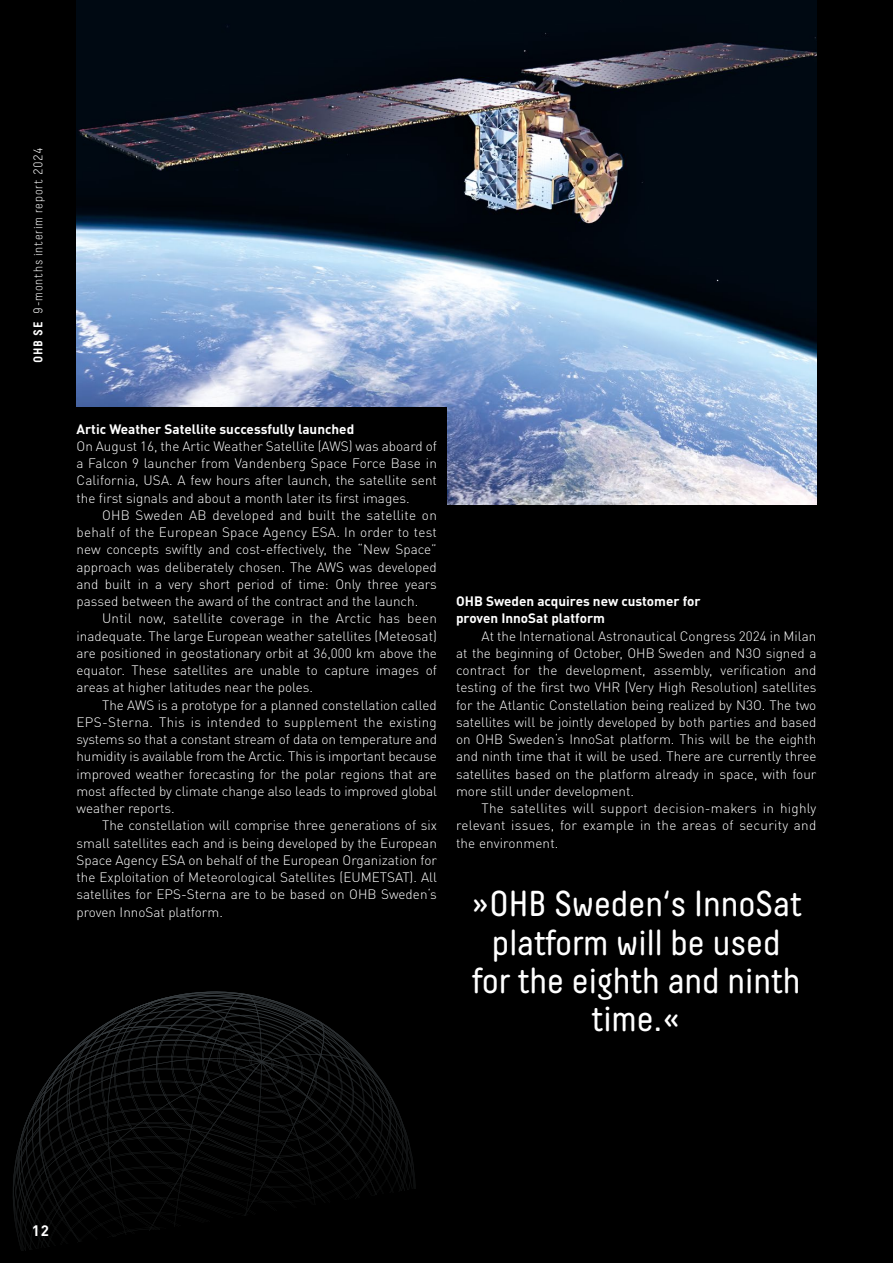
<style>
.page{position:relative;width:893px;height:1263px;background:#000}
.page>*{position:absolute;margin:0;border:0;box-sizing:border-box;transform-origin:0 0}
.t1{font:36px/38.2px "Decima Round";color:#fff;text-align:center}
.t2{font:700 15px "DINOT";color:#fff}
.t3{font:300 13.5px/17.2px "DINOT";color:#fff;text-align:justify}
.t4{font:700 13.5px/17.2px "DINOT";color:#fff}
.t5{font:300 12.75px "Decima Round";letter-spacing:.07em;color:#fff}
.s1{font-weight:700}
</style>
<div class="page">
<svg style="left:13px;top:991px;width:403px;height:260px"></svg>
<img style="left:77px;top:0;width:739px;height:504px">
<div style="left:67px;top:407px;width:379px;height:128px;background:#000"></div>
<p class="t5" style="left:31px;top:363px;width:217px;rotate:-90deg"><span class="s1">OHB SE</span> 9-months interim report 2024</p>
<p class="t4" style="left:77px;top:420px;width:279px">Artic Weather Satellite successfully launched</p>
<p class="t3" style="left:77px;top:437px;width:362px">On August 16, the Artic Weather Satellite (AWS) was aboard of a Falcon 9 launcher from Vandenberg Space Force Base in California, USA. A few hours after launch, the satellite sent the first signals and about a month later its first images.</p>
<p class="t3" style="left:77px;top:506px;width:362px;text-indent:26px">OHB Sweden AB developed and built the satellite on behalf of the European Space Agency ESA. In order to test new concepts swiftly and cost-effectively, the “New Space” approach was deliberately chosen. The AWS was developed and built in a very short period of time: Only three years passed between the award of the contract and the launch.</p>
<p class="t3" style="left:77px;top:610px;width:362px;text-indent:26px">Until now, satellite coverage in the Arctic has been inadequate. The large European weather satellites (Meteosat) are positioned in geostationary orbit at 36,000 km above the equator. These satellites are unable to capture images of areas at higher latitudes near the poles.</p>
<p class="t3" style="left:77px;top:696px;width:362px;text-indent:26px">The AWS is a prototype for a planned constellation called EPS-Sterna. This is intended to supplement the existing systems so that a constant stream of data on temperature and humidity is available from the Arctic. This is important because improved weather forecasting for the polar regions that are most affected by climate change also leads to improved global weather reports.</p>
<p class="t3" style="left:77px;top:817px;width:362px;text-indent:26px">The constellation will comprise three generations of six small satellites each and is being developed by the European Space Agency ESA on behalf of the European Organization for the Exploitation of Meteorological Satellites (EUMETSAT). All satellites for EPS-Sterna are to be based on OHB Sweden‘s proven InnoSat platform.</p>
<p class="t4" style="left:456px;top:592px;width:246px">OHB Sweden acquires new customer for proven InnoSat platform</p>
<p class="t3" style="left:456px;top:627px;width:362px;text-indent:26px">At the International Astronautical Congress 2024 in Milan at the beginning of October, OHB Sweden and N3O signed a contract for the development, assembly, verification and testing of the first two VHR (Very High Resolution) satellites for the Atlantic Constellation being realized by N3O. The two satellites will be jointly developed by both parties and based on OHB Sweden‘s InnoSat platform. This will be the eighth and ninth time that it will be used. There are currently three satellites based on the platform already in space, with four more still under development.</p>
<p class="t3" style="left:456px;top:799px;width:362px;text-indent:26px">The satellites will support decision-makers in highly relevant issues, for example in the areas of security and the environment.</p>
<h1 class="t1" style="left:471px;top:885px;width:333px">»OHB Sweden‘s InnoSat platform will be used for the eighth and ninth time.«</h1>
<p class="t2" style="left:32px;top:1221px;width:19px">12</p>
</div>
